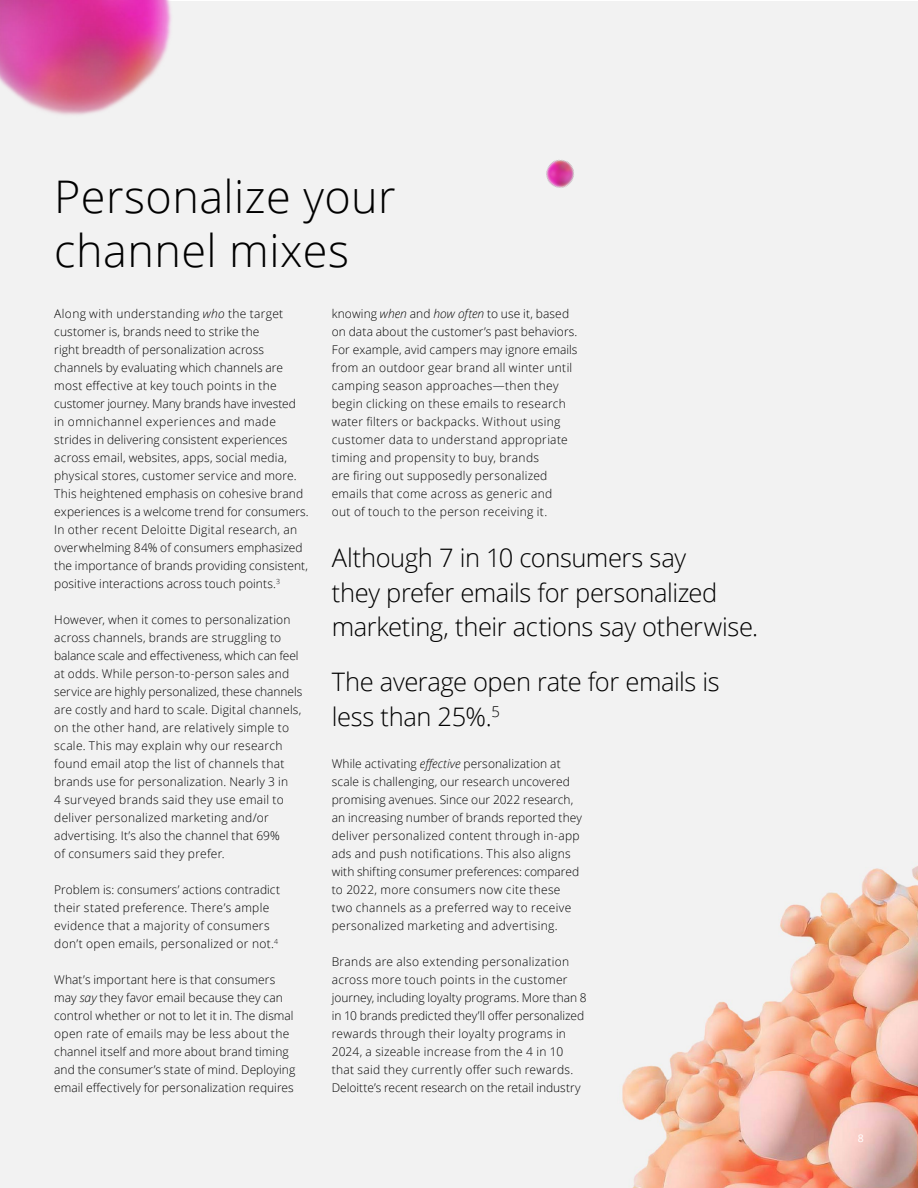
<style>
.page{position:relative;width:918px;height:1188px;background:#fff}
.page>*{position:absolute;margin:0;border:0;box-sizing:border-box;transform-origin:0 0}
.t1{font:300 45px/54px "Open Sans";letter-spacing:.01em;color:#000}
.t2{font:300 25.5px/34.5px "Open Sans";letter-spacing:-.015em;color:#000}
.t3{font:300 12px/18px "Open Sans";letter-spacing:.015em;color:#000}
.t4{font:10.5px "Open Sans";color:#fff}
.s1{font-style:italic}
</style>
<div class="page">
<div style="left:0;top:2px;width:918px;height:1186px;background:#f2f2f2"></div>
<img style="left:622px;top:866px;width:296px;height:322px">
<img style="left:0;top:0;width:241px;height:115px">
<img style="left:546px;top:160px;width:28px;height:28px">
<h1 class="t1" style="left:54px;top:168px;width:343px">Personalize your channel mixes</h1>
<p class="t3" style="left:54px;top:304px;width:256px">Along with understanding <span class="s1">who</span> the target customer is, brands need to strike the<br>right breadth of personalization across channels by evaluating which channels are most effective at key touch points in the customer journey. Many brands have invested in omnichannel experiences and made strides in delivering consistent experiences across email, websites, apps, social media, physical stores, customer service and more.<br>This heightened emphasis on cohesive brand experiences is a welcome trend for consumers.<br>In other recent Deloitte Digital research, an overwhelming 84% of consumers emphasized the importance of brands providing consistent, positive interactions across touch points.<sup>3</sup></p>
<p class="t3" style="left:54px;top:610px;width:250px">However, when it comes to personalization across channels, brands are struggling to balance scale and effectiveness, which can feel at odds. While person-to-person sales and service are highly personalized, these channels are costly and hard to scale. Digital channels, on the other hand, are relatively simple to scale. This may explain why our research found email atop the list of channels that brands use for personalization. Nearly 3 in<br>4 surveyed brands said they use email to deliver personalized marketing and/or advertising. It’s also the channel that 69%<br>of consumers said they prefer.</p>
<p class="t3" style="left:54px;top:880px;width:227px">Problem is: consumers’ actions contradict their stated preference. There’s ample evidence that a majority of consumers don’t open emails, personalized or not.<sup>4</sup></p>
<p class="t3" style="left:54px;top:970px;width:243px">What’s important here is that consumers may <span class="s1">say</span> they favor email because they can control whether or not to let it in. The dismal open rate of emails may be less about the channel itself and more about brand timing and the consumer’s state of mind. Deploying email effectively for personalization requires</p>
<p class="t3" style="left:332px;top:304px;width:247px">knowing <span class="s1">when</span> and <span class="s1">how often</span> to use it, based on data about the customer’s past behaviors.<br>For example, avid campers may ignore emails from an outdoor gear brand all winter until camping season approaches—then they begin clicking on these emails to research water filters or backpacks. Without using customer data to understand appropriate timing and propensity to buy, brands<br>are firing out supposedly personalized emails that come across as generic and<br>out of touch to the person receiving it.</p>
<h2 class="t2" style="left:332px;top:540px;width:428px">Although 7 in 10 consumers say<br>they prefer emails for personalized marketing, their actions say otherwise.</h2>
<h2 class="t2" style="left:332px;top:664px;width:390px">The average open rate for emails is less than 25%.<sup>5</sup></h2>
<p class="t3" style="left:332px;top:754px;width:252px">While activating <span class="s1">effective</span> personalization at scale is challenging, our research uncovered promising avenues. Since our 2022 research, an increasing number of brands reported they deliver personalized content through in-app ads and push notifications. This also aligns with shifting consumer preferences: compared to 2022, more consumers now cite these two channels as a preferred way to receive personalized marketing and advertising.</p>
<p class="t3" style="left:332px;top:952px;width:256px">Brands are also extending personalization across more touch points in the customer journey, including loyalty programs. More than 8 in 10 brands predicted they’ll offer personalized rewards through their loyalty programs in 2024, a sizeable increase from the 4 in 10 that said they currently offer such rewards.<br>Deloitte’s recent research on the retail industry</p>
<p class="t4" style="left:858px;top:1131px;width:8px">8</p>
</div>
